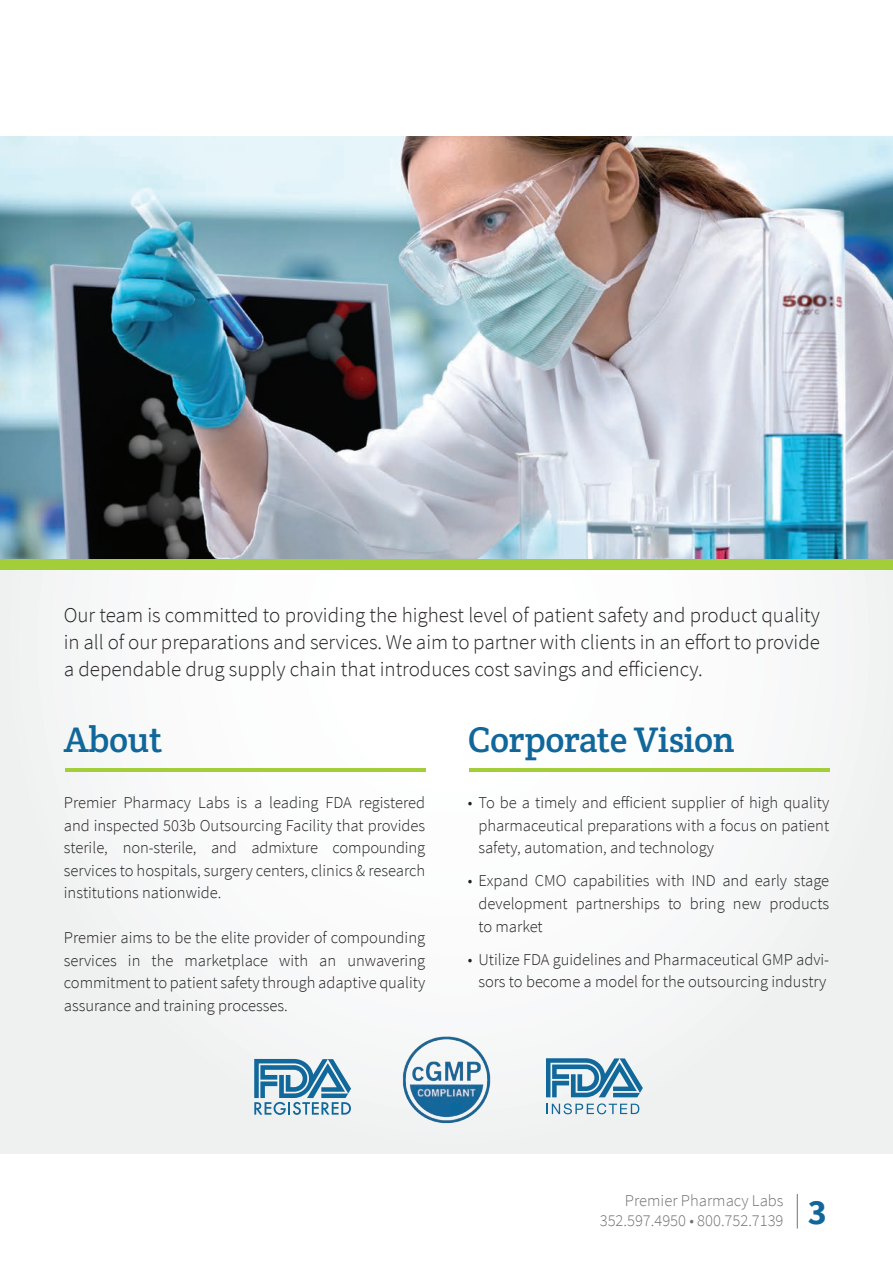
<style>
.page{position:relative;width:893px;height:1263px;background:#fff}
.page>*{position:absolute;margin:0;border:0;box-sizing:border-box;transform-origin:0 0}
.heading_black_font{font:36px "Crete Round";letter-spacing:-.01em;color:#11679a}
.heading_2{font:300 21px/27px "Source Sans Pro";color:#231f20;text-align:justify}
.content_text{font:300 16.5px/22.5px "Source Sans Pro";color:#231f20;text-align:justify}
.t1{font:300 16.5px/19.8px "Source Sans Pro";color:#717275}
.s1{font-weight:700;font-size:36px;color:#11679a}
</style>
<div class="page">
<hr style="left:797px;top:1194px;width:1px;height:34px;background:#717275">
<div style="left:0;top:136px;width:893px;height:1017px;background:#f7f8f9"></div>
<img style="left:1px;top:136px;width:892px;height:424px">
<img style="left:402px;top:1036px;width:89px;height:88px">
<hr style="left:469px;top:768px;width:360px;height:4px;background:#a3cd39">
<hr style="left:65px;top:768px;width:360px;height:4px;background:#a3cd39">
<svg style="left:0;top:136px;width:1px;height:424px"></svg>
<div style="left:0;top:560px;width:893px;height:10px;background:#a3cd39"></div>
<svg style="left:254px;top:1059px;width:97px;height:56px"></svg>
<svg style="left:546px;top:1058px;width:97px;height:39px"></svg>
<svg style="left:546px;top:1103px;width:93px;height:11px"></svg>
<p class="heading_2" style="left:64px;top:601px;width:758px">Our team is committed to providing the highest level of patient safety and product quality in all of our preparations and services. We aim to partner with clients in an effort to provide a dependable drug supply chain that introduces cost savings and efficiency.</p>
<p class="heading_black_font" style="left:64px;top:716px;width:100px">About</p>
<p class="heading_black_font" style="left:468px;top:716px;width:268px">Corporate Vision</p>
<p class="content_text" style="left:478px;top:792px;width:352px;text-indent:-11px">• To be a timely and efficient supplier of high quality pharmaceutical preparations with a focus on patient safety, automation, and technology</p>
<p class="content_text" style="left:478px;top:870px;width:352px;text-indent:-11px">• Expand CMO capabilities with IND and early stage development partnerships to bring new products to market</p>
<p class="content_text" style="left:468px;top:948px;width:363px;text-align:center">• Utilize FDA guidelines and Pharmaceutical GMP advi&shy;sors to become a model for the outsourcing industry</p>
<p class="content_text" style="left:64px;top:792px;width:363px">Premier Pharmacy Labs is a leading FDA registered and inspected 503b Outsourcing Facility that provides sterile, non-sterile, and admixture compounding services to hospitals, surgery centers, clinics &amp; research institutions nationwide.</p>
<p class="content_text" style="left:64px;top:927px;width:363px">Premier aims to be the elite provider of compounding services in the marketplace with an unwavering commitment to patient safety through adaptive quality assurance and training processes.</p>
<p class="t1" style="left:600px;top:1191px;width:229px;text-indent:25px">Premier Pharmacy Labs<br>352.597.4950 • 800.752.7139 <span class="s1">3</span></p>
</div>
